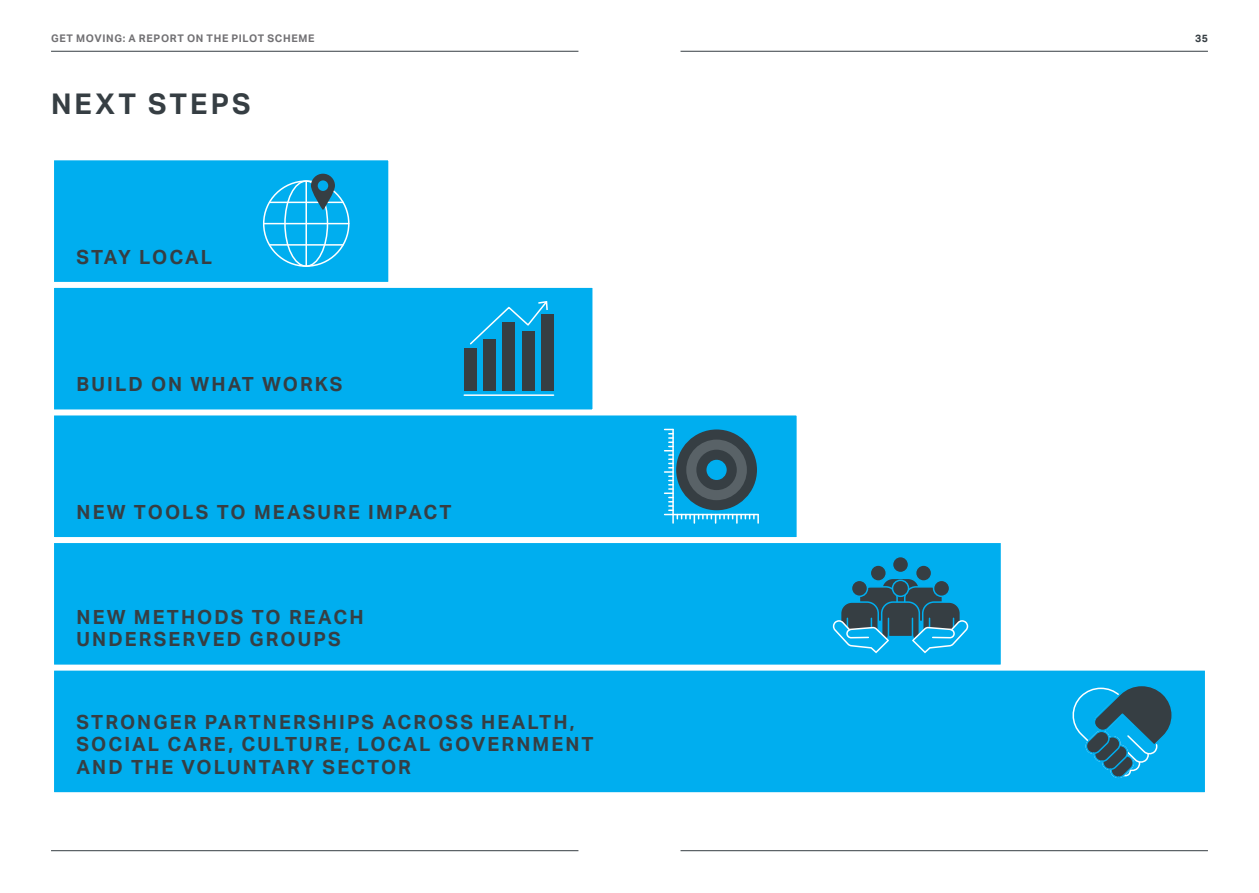
<style>
.page{position:relative;width:1259px;height:893px;background:#fff}
.page>*{position:absolute;margin:0;border:0;box-sizing:border-box;transform-origin:0 0}
.t1{font:700 28.5px "Aktiv Grotesk";letter-spacing:.11em;color:#363e43}
.t2{font:700 19.5px/22.5px "Aktiv Grotesk";letter-spacing:.11em;color:#363e43}
.t3{font:700 10.5px "Aktiv Grotesk";letter-spacing:.065em;color:#717073}
.t4{font:700 10.5px "Aktiv Grotesk";color:#363e43}
</style>
<div class="page">
<div style="left:51px;top:157px;width:340px;height:128px;background:#00aeef;border:3px solid #fff"></div>
<div style="left:51px;top:285px;width:544px;height:127px;background:#00aeef;border:3px solid #fff"></div>
<div style="left:51px;top:412px;width:748px;height:128px;background:#00aeef;border:3px solid #fff"></div>
<div style="left:51px;top:540px;width:952px;height:128px;background:#00aeef;border:3px solid #fff"></div>
<div style="left:51px;top:668px;width:1157px;height:127px;background:#00aeef;border:3px solid #fff"></div>
<div style="left:263px;top:180px;width:86px;height:87px;border:2px solid #fff;border-radius:50%"></div>
<div style="left:284px;top:180px;width:44px;height:87px;border:2px solid #fff;border-radius:50%"></div>
<hr style="left:264px;top:223px;width:85px;height:1px;background:#fff">
<hr style="left:305px;top:181px;width:2px;height:85px;background:#fff">
<hr style="left:269px;top:244px;width:74px;height:2px;background:#fff">
<hr style="left:269px;top:202px;width:74px;height:1px;background:#fff">
<svg style="left:311px;top:174px;width:24px;height:36px"></svg>
<div style="left:521px;top:331px;width:13px;height:60px;background:#363e43"></div>
<div style="left:502px;top:323px;width:13px;height:68px;background:#363e43"></div>
<div style="left:483px;top:340px;width:13px;height:51px;background:#363e43"></div>
<div style="left:464px;top:348px;width:13px;height:43px;background:#363e43"></div>
<div style="left:541px;top:314px;width:12px;height:77px;background:#363e43"></div>
<hr style="left:464px;top:394px;width:89px;height:2px;background:#fff">
<svg style="left:470px;top:301px;width:78px;height:45px"></svg>
<svg style="left:664px;top:429px;width:95px;height:94px"></svg>
<div style="left:892px;top:557px;width:16px;height:16px;background:#363e43;border-radius:50%"></div>
<div style="left:891px;top:556px;width:18px;height:17px;border:2px solid #00aeef;border-radius:50%"></div>
<div style="left:870px;top:565px;width:16px;height:16px;background:#363e43;border-radius:50%"></div>
<div style="left:869px;top:564px;width:18px;height:18px;border:2px solid #00aeef;border-radius:50%"></div>
<div style="left:915px;top:565px;width:16px;height:16px;background:#363e43;border-radius:50%"></div>
<div style="left:915px;top:564px;width:17px;height:18px;border:2px solid #00aeef;border-radius:50%"></div>
<svg style="left:832px;top:577px;width:136px;height:76px"></svg>
<svg style="left:1072px;top:686px;width:100px;height:93px"></svg>
<hr style="left:51px;top:159px;width:2px;height:634px;background:#fff">
<hr style="left:51px;top:51px;width:527px;height:1px;background:#363e43">
<hr style="left:51px;top:850px;width:527px;height:1px;background:#363e43">
<hr style="left:680px;top:51px;width:528px;height:1px;background:#363e43">
<hr style="left:680px;top:850px;width:528px;height:1px;background:#363e43">
<p class="t3" style="left:51px;top:32px;width:265px">GET MOVING: A REPORT ON THE PILOT SCHEME</p>
<p class="t4" style="left:1195px;top:32px;width:14px">35</p>
<h1 class="t1" style="left:51px;top:87px;width:201px">NEXT STEPS</h1>
<p class="t2" style="left:77px;top:246px;width:137px">STAY LOCAL</p>
<p class="t2" style="left:77px;top:373px;width:267px">BUILD ON WHAT WORKS</p>
<p class="t2" style="left:77px;top:501px;width:376px">NEW TOOLS TO MEASURE IMPACT</p>
<p class="t2" style="left:77px;top:606px;width:288px">NEW METHODS TO REACH<br>UNDERSERVED GROUPS</p>
<p class="t2" style="left:77px;top:711px;width:518px">STRONGER PARTNERSHIPS ACROSS HEALTH,<br>SOCIAL CARE, CULTURE, LOCAL GOVERNMENT<br>AND THE VOLUNTARY SECTOR</p>
</div>
